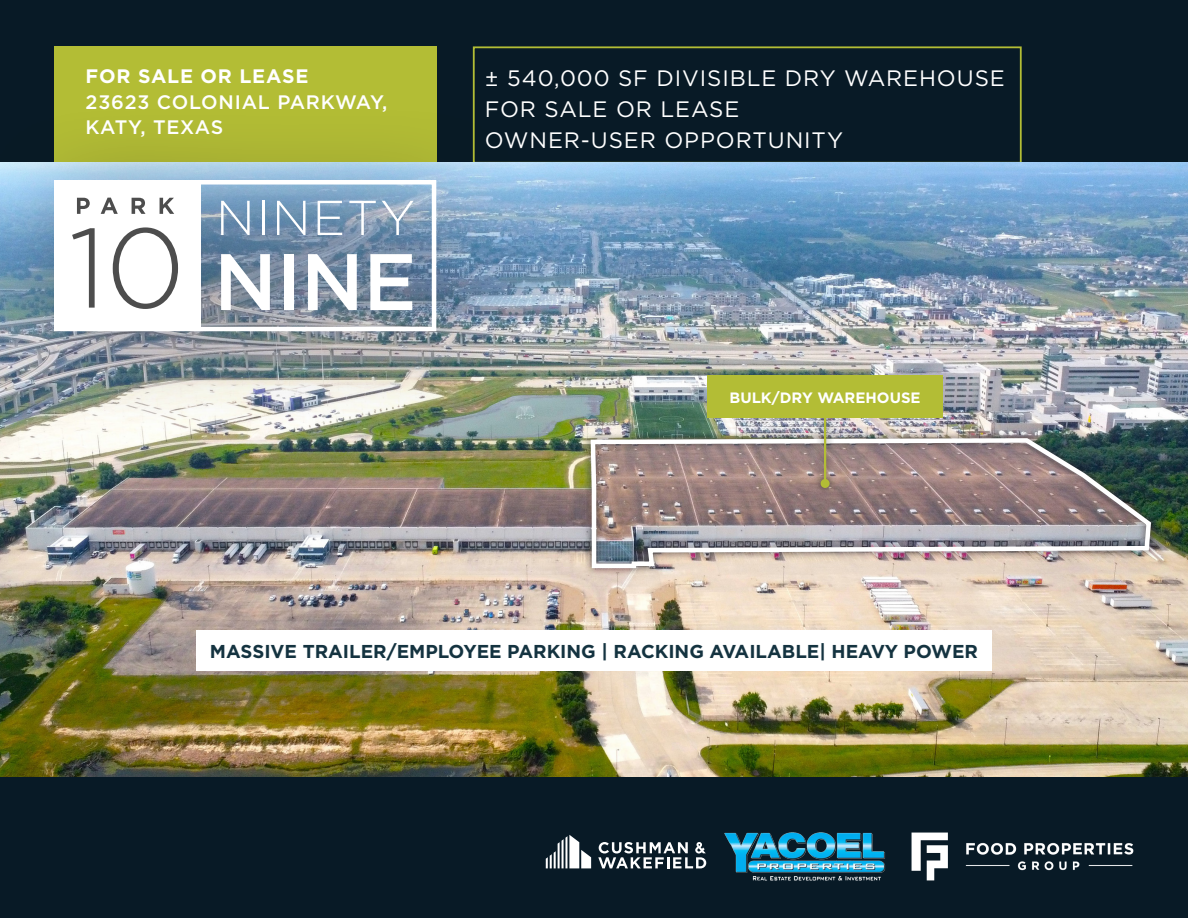
<style>
.page{position:relative;width:1188px;height:918px;background:#081a26}
.page>*{position:absolute;margin:0;border:0;box-sizing:border-box;transform-origin:0 0}
.t1{font:22.35px/30.9px "Gotham";letter-spacing:.04em;color:#fff}
.t2{font:500 19.5px/25.5px "Gotham";letter-spacing:.04em;color:#fff}
.t3{font:700 19.5px "Gotham";letter-spacing:.04em;color:#fff}
.t4{font:700 18.6px "Gotham";color:#143340}
.t5{font:700 15px "Gotham";color:#fff}
</style>
<div class="page">
<div style="left:54px;top:46px;width:382px;height:116px;background:#b3bd35"></div>
<div style="left:473px;top:46px;width:549px;height:118px;border:2px solid #b3bd35"></div>
<img style="left:0;top:162px;width:1188px;height:615px">
<svg style="left:546px;top:835px;width:45px;height:33px"></svg>
<svg style="left:598px;top:842px;width:108px;height:26px"></svg>
<img style="left:724px;top:832px;width:162px;height:49px">
<div style="left:0;top:100px;width:537px;height:332px;background:#231f20;opacity:.31"></div>
<div style="left:56px;top:184px;width:145px;height:143px;background:#fff"></div>
<svg style="left:221px;top:201px;width:29px;height:34px"></svg>
<hr style="left:262px;top:201px;width:3px;height:34px;background:#fff">
<svg style="left:277px;top:201px;width:29px;height:34px"></svg>
<svg style="left:318px;top:201px;width:24px;height:34px"></svg>
<svg style="left:349px;top:201px;width:27px;height:34px"></svg>
<svg style="left:382px;top:201px;width:32px;height:34px"></svg>
<svg style="left:221px;top:254px;width:49px;height:56px;background:#c2cad2"></svg>
<div style="left:284px;top:254px;width:10px;height:56px;background:#fff"></div>
<svg style="left:308px;top:254px;width:49px;height:56px;background:#bec8d1"></svg>
<svg style="left:370px;top:254px;width:42px;height:56px;background:#bdc7d2"></svg>
<svg style="left:72px;top:228px;width:23px;height:80px"></svg>
<svg style="left:113px;top:227px;width:65px;height:82px"></svg>
<svg style="left:77px;top:198px;width:13px;height:16px"></svg>
<svg style="left:101px;top:198px;width:17px;height:16px"></svg>
<svg style="left:132px;top:198px;width:14px;height:16px"></svg>
<svg style="left:160px;top:198px;width:14px;height:16px"></svg>
<div style="left:54px;top:180px;width:382px;height:151px;border:5px solid #fff"></div>
<div style="left:583px;top:430px;width:576px;height:146px;background:#231f20;opacity:.75"></div>
<img style="left:588px;top:436px;width:565px;height:134px">
<div style="left:813px;top:410px;width:24px;height:86px;background:#231f20;opacity:.75"></div>
<hr style="left:824px;top:418px;width:2px;height:65px;background:#b3bd35">
<div style="left:821px;top:479px;width:9px;height:9px;background:#b3bd35;border-radius:50%"></div>
<div style="left:707px;top:376px;width:236px;height:42px;background:#b3bd35"></div>
<div style="left:196px;top:630px;width:796px;height:41px;background:#fff"></div>
<img style="left:911px;top:833px;width:223px;height:48px">
<p class="t3" style="left:86px;top:64px;width:224px">FOR SALE OR LEASE</p>
<p class="t2" style="left:86px;top:89px;width:303px">23623 COLONIAL PARKWAY,<br>KATY, TEXAS</p>
<p class="t1" style="left:485px;top:62px;width:521px">± 540,000 SF DIVISIBLE DRY WAREHOUSE<br>FOR SALE OR LEASE</p>
<p class="t1" style="left:485px;top:124px;width:360px">OWNER-USER OPPORTUNITY</p>
<p class="t5" style="left:730px;top:388px;width:193px">BULK/DRY WAREHOUSE</p>
<p class="t4" style="left:210px;top:639px;width:770px">MASSIVE TRAILER/EMPLOYEE PARKING | RACKING AVAILABLE| HEAVY POWER</p>
</div>
